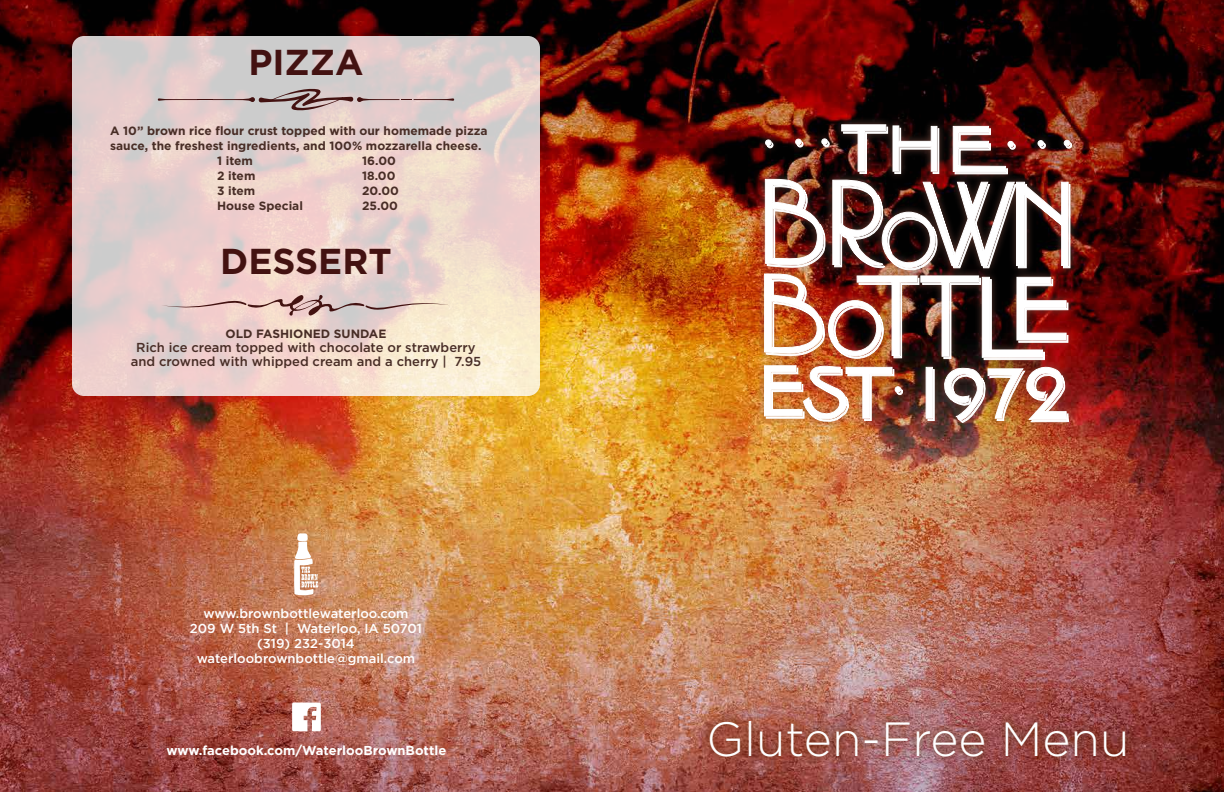
<style>
.page{position:relative;width:1224px;height:792px;background:#fff}
.page>*{position:absolute;margin:0;border:0;box-sizing:border-box;transform-origin:0 0}
.t1{font:300 48px "Gotham";color:#fff}
.t2{font:700 36px "Gotham";color:#431211}
.t3{font:500 13px/15px "Gotham";color:#fff;text-align:center}
.t4{font:500 13px/14px "Gotham";color:#482d26;text-align:center}
.t5{font:700 13px "Gotham";color:#fff}
.t6{font:700 12px "Gotham";color:#482d26}
</style>
<div class="page">
<img style="left:0;top:0;width:1224px;height:792px">
<svg style="left:72px;top:36px;width:468px;height:360px;background:#e7d3cd"></svg>
<div style="left:756px;top:116px;width:324px;height:315px;background:#90584a;opacity:.75"></div>
<img style="left:764px;top:125px;width:308px;height:298px">
<svg style="left:702px;top:713px;width:432px;height:51px;background:#99524c"></svg>
<svg style="left:161px;top:294px;width:290px;height:22px;background:#dac0ba"></svg>
<svg style="left:158px;top:87px;width:296px;height:25px;background:#cab9b8"></svg>
<svg style="left:294px;top:533px;width:24px;height:63px"></svg>
<svg style="left:292px;top:703px;width:29px;height:28px"></svg>
<h2 class="t2" style="left:248px;top:38px;width:117px">PIZZA</h2>
<p class="t6" style="left:110px;top:123px;width:379px">A 10” brown rice flour crust topped with our homemade pizza</p>
<p class="t6" style="left:110px;top:138px;width:373px">sauce, the freshest ingredients, and 100% mozzarella cheese.</p>
<p class="t6" style="left:217px;top:153px;width:37px">1 item</p>
<p class="t6" style="left:362px;top:153px;width:35px">16.00</p>
<p class="t6" style="left:217px;top:168px;width:40px">2 item</p>
<p class="t6" style="left:362px;top:168px;width:35px">18.00</p>
<p class="t6" style="left:217px;top:183px;width:40px">3 item</p>
<p class="t6" style="left:362px;top:183px;width:38px">20.00</p>
<p class="t6" style="left:217px;top:198px;width:87px">House Special</p>
<p class="t6" style="left:362px;top:198px;width:37px">25.00</p>
<h2 class="t2" style="left:220px;top:238px;width:173px">DESSERT</h2>
<p class="t6" style="left:226px;top:326px;width:162px">OLD FASHIONED SUNDAE</p>
<p class="t4" style="left:131px;top:341px;width:352px">Rich ice cream topped with chocolate or strawberry and crowned with whipped cream and a cherry | 7.95</p>
<p class="t3" style="left:190px;top:606px;width:234px">www.brownbottlewaterloo.com<br>209 W 5th St | Waterloo, IA 50701 (319) 232-3014 waterloobrownbottle@gmail.com</p>
<p class="t5" style="left:166px;top:741px;width:281px">www.facebook.com/WaterlooBrownBottle</p>
<h1 class="t1" style="left:706px;top:713px;width:425px">Gluten-Free Menu</h1>
</div>
